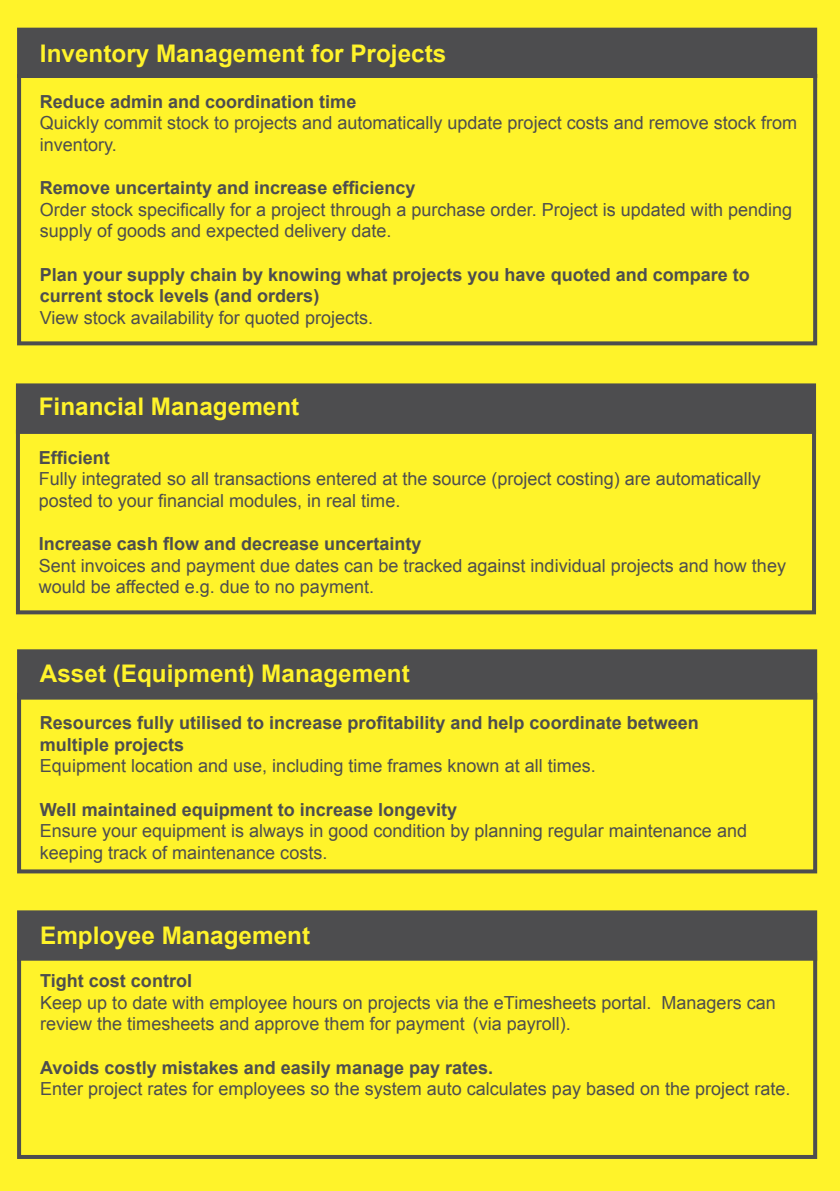
<style>
.page{position:relative;width:840px;height:1191px;background:#fff}
.page>*{position:absolute;margin:0;border:0;box-sizing:border-box;transform-origin:0 0}
.t1{font:700 24.2px "Arial";color:#fff32a}
.t2{font:18px/21.6px "Arial";color:#4d4d4f}
.t3{font:700 18px/21.6px "Arial";color:#4d4d4f}
</style>
<div class="page">
<div style="left:0;top:0;width:839px;height:1191px;background:#fff32a"></div>
<div style="left:17px;top:74px;width:799px;height:271px;border:4px solid #4d4d4f"></div>
<div style="left:17px;top:28px;width:799px;height:50px;background:#4d4d4f"></div>
<div style="left:16px;top:430px;width:799px;height:184px;border:4px solid #4d4d4f"></div>
<div style="left:16px;top:383px;width:799px;height:51px;background:#4d4d4f;border:4px solid #4d4d4f"></div>
<div style="left:17px;top:693px;width:799px;height:180px;border:4px solid #4d4d4f"></div>
<div style="left:17px;top:649px;width:799px;height:50px;background:#4d4d4f;border:4px solid #4d4d4f"></div>
<div style="left:17px;top:950px;width:799px;height:209px;border:4px solid #4d4d4f"></div>
<div style="left:17px;top:910px;width:799px;height:50px;background:#4d4d4f"></div>
<h1 class="t1" style="left:40px;top:38px;width:407px">Inventory Management for Projects</h1>
<p class="t3" style="left:40px;top:91px;width:318px">Reduce admin and coordination time</p>
<p class="t2" style="left:40px;top:112px;width:758px">Quickly commit stock to projects and automatically update project costs and remove stock from inventory.</p>
<p class="t3" style="left:40px;top:178px;width:377px">Remove uncertainty and increase efficiency</p>
<p class="t2" style="left:40px;top:199px;width:753px">Order stock specifically for a project through a purchase order. Project is updated with pending supply of goods and expected delivery date.</p>
<p class="t3" style="left:40px;top:264px;width:711px">Plan your supply chain by knowing what projects you have quoted and compare to current stock levels (and orders)</p>
<p class="t2" style="left:40px;top:307px;width:334px">View stock availability for quoted projects.</p>
<h1 class="t1" style="left:39px;top:390px;width:262px">Financial Management</h1>
<p class="t3" style="left:39px;top:447px;width:73px">Efficient</p>
<p class="t2" style="left:39px;top:468px;width:723px">Fully integrated so all transactions entered at the source (project costing) are automatically posted to your financial modules, in real time.</p>
<p class="t3" style="left:39px;top:533px;width:384px">Increase cash flow and decrease uncertainty</p>
<p class="t2" style="left:39px;top:554px;width:748px">Sent invoices and payment due dates can be tracked against individual projects and how they would be affected e.g. due to no payment.</p>
<h1 class="t1" style="left:40px;top:657px;width:371px">Asset (Equipment) Management</h1>
<p class="t3" style="left:40px;top:712px;width:660px">Resources fully utilised to increase profitability and help coordinate between multiple projects</p>
<p class="t2" style="left:40px;top:755px;width:557px">Equipment location and use, including time frames known at all times.</p>
<p class="t3" style="left:40px;top:799px;width:418px">Well maintained equipment to increase longevity</p>
<p class="t2" style="left:40px;top:820px;width:708px">Ensure your equipment is always in good condition by planning regular maintenance and keeping track of maintenance costs.</p>
<h1 class="t1" style="left:40px;top:919px;width:271px">Employee Management</h1>
<p class="t3" style="left:40px;top:970px;width:153px">Tight cost control</p>
<p class="t2" style="left:40px;top:991px;width:736px">Keep up to date with employee hours on projects via the eTimesheets portal. Managers can review the timesheets and approve them for payment (via payroll).</p>
<p class="t3" style="left:40px;top:1057px;width:454px">Avoids costly mistakes and easily manage pay rates.</p>
<p class="t2" style="left:40px;top:1078px;width:751px">Enter project rates for employees so the system auto calculates pay based on the project rate.</p>
</div>
